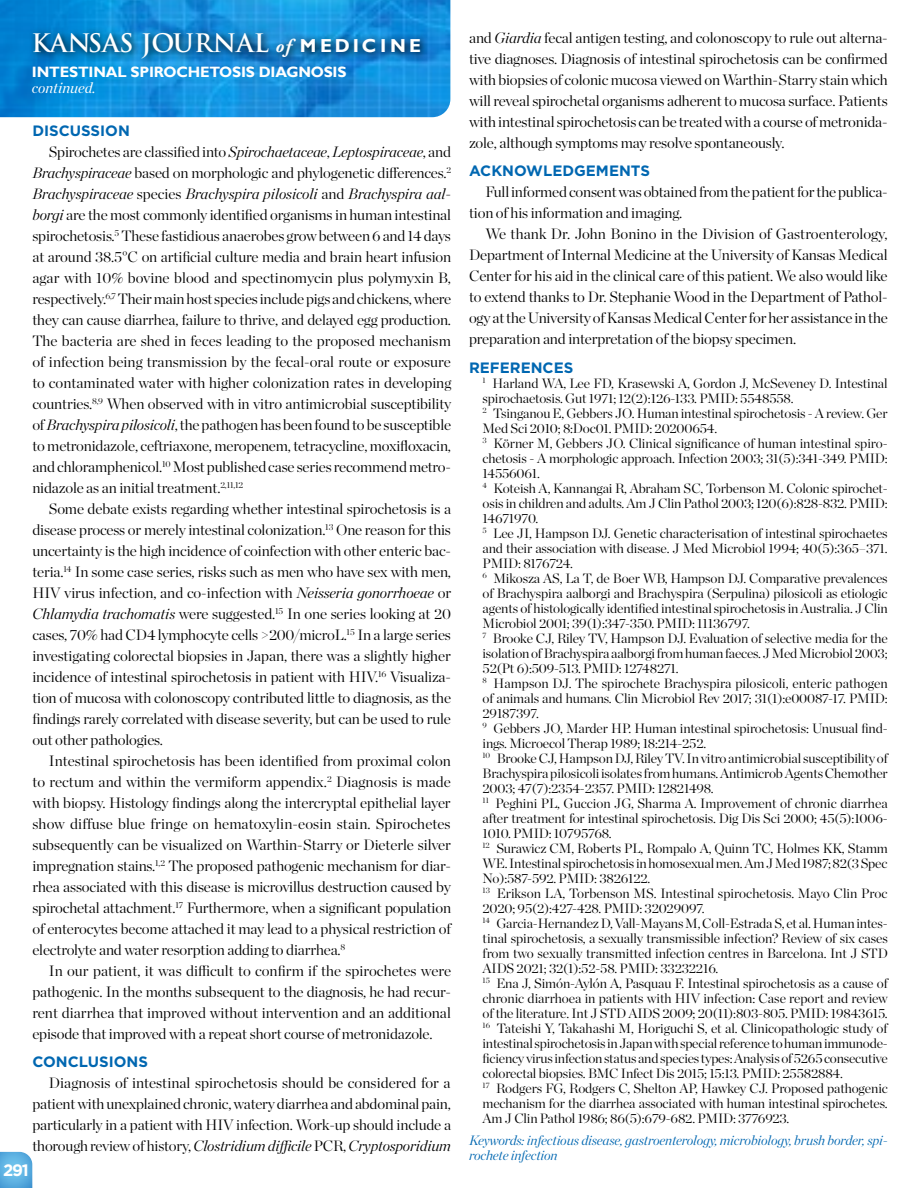
<style>
.page{position:relative;width:918px;height:1188px;background:#fff}
.page>*{position:absolute;margin:0;border:0;box-sizing:border-box;transform-origin:0 0}
.t1{font:700 24.9px "Trajan Pro";color:#fff}
.t2{font:700 16.5px "Gotham";color:#fff}
.t3{font:300 15px/21px "Chronicle Display";letter-spacing:-.01em;color:#000;text-align:justify}
.t4{font:700 15px "Gotham";color:#0067b1}
.t5{font:700 15px "Gill Sans";letter-spacing:-.01em;color:#fff}
.t6{font:italic 15px "Chronicle Display";color:#fff}
.t7{font:300 13.5px/15px "Chronicle Display";letter-spacing:-.01em;color:#000}
.t8{font:italic 300 13.5px/15px "Chronicle Display";letter-spacing:-.01em;color:#0067b1}
.s1{font-family:"Adobe Garamond Pro";font-style:italic;font-size:18.75px}
.s2{font-family:"Gill Sans";font-size:18.75px}
.s3{font-style:italic}
</style>
<div class="page">
<img style="left:0;top:0;width:450px;height:117px">
<svg style="left:29px;top:27px;width:402px;height:41px;background:#107abd"></svg>
<svg style="left:0;top:1151px;width:33px;height:37px"></svg>
<h1 class="t1" style="left:31px;top:28px;width:391px">KANSAS JOURNAL <span class="s1">of</span> <span class="s2">M EDIC I N E</span></h1>
<p class="t5" style="left:32px;top:63px;width:316px">INTESTINAL SPIROCHETOSIS DIAGNOSIS</p>
<p class="t6" style="left:32px;top:76px;width:65px">continued.</p>
<p class="t4" style="left:32px;top:121px;width:99px">DISCUSSION</p>
<p class="t3" style="left:32px;top:140px;width:421px;text-indent:17px">Spirochetes are classified into <span class="s3">Spirochaetaceae</span>, <span class="s3">Leptospiraceae</span>, and <span class="s3">Brachyspiraceae</span> based on morphologic and phylogenetic differences.<sup>2<br></sup><span class="s3">Brachyspiraceae</span> species <span class="s3">Brachyspira pilosicoli</span> and <span class="s3">Brachyspira aal&shy;borgi</span> are the most commonly identified organisms in human intestinal spirochetosis.<sup>5</sup> These fastidious anaerobes grow between 6 and 14 days at around 38.5°C on artificial culture media and brain heart infusion agar with 10% bovine blood and spectinomycin plus polymyxin B, respectively.<sup>6,7</sup> Their main host species include pigs and chickens, where they can cause diarrhea, failure to thrive, and delayed egg production.<br>The bacteria are shed in feces leading to the proposed mechanism of infection being transmission by the fecal-oral route or exposure to contaminated water with higher colonization rates in developing countries.<sup>8,9</sup> When observed with in vitro antimicrobial susceptibility of <span class="s3">Brachyspira pilosicoli</span>, the pathogen has been found to be susceptible to metronidazole, ceftriaxone, meropenem, tetracycline, moxifloxacin, and chloramphenicol.<sup>10</sup> Most published case series recommend metro&shy;nidazole as an initial treatment.<sup>2,11,12</sup></p>
<p class="t3" style="left:32px;top:497px;width:420px;text-indent:17px">Some debate exists regarding whether intestinal spirochetosis is a disease process or merely intestinal colonization.<sup>13</sup> One reason for this uncertainty is the high incidence of coinfection with other enteric bac&shy;teria.<sup>14</sup> In some case series, risks such as men who have sex with men, HIV virus infection, and co-infection with <span class="s3">Neisseria gonorrhoeae</span> or <span class="s3">Chlamydia trachomatis</span> were suggested.<sup>15</sup> In one series looking at 20 cases, 70% had CD4 lymphocyte cells &gt;200/microL.<sup>15</sup> In a large series investigating colorectal biopsies in Japan, there was a slightly higher incidence of intestinal spirochetosis in patient with HIV.<sup>16</sup> Visualiza&shy;tion of mucosa with colonoscopy contributed little to diagnosis, as the findings rarely correlated with disease severity, but can be used to rule out other pathologies.</p>
<p class="t3" style="left:32px;top:749px;width:420px;text-indent:16px">Intestinal spirochetosis has been identified from proximal colon to rectum and within the vermiform appendix.<sup>2</sup> Diagnosis is made with biopsy. Histology findings along the intercryptal epithelial layer show diffuse blue fringe on hematoxylin-eosin stain. Spirochetes subsequently can be visualized on Warthin-Starry or Dieterle silver impregnation stains.<sup>1,2</sup> The proposed pathogenic mechanism for diar&shy;rhea associated with this disease is microvillus destruction caused by spirochetal attachment.<sup>17</sup> Furthermore, when a significant population of enterocytes become attached it may lead to a physical restriction of electrolyte and water resorption adding to diarrhea.<sup>8</sup></p>
<p class="t3" style="left:32px;top:959px;width:420px;text-indent:16px">In our patient, it was difficult to confirm if the spirochetes were pathogenic. In the months subsequent to the diagnosis, he had recur&shy;rent diarrhea that improved without intervention and an additional episode that improved with a repeat short course of metronidazole.</p>
<p class="t4" style="left:32px;top:1052px;width:117px">CONCLUSIONS</p>
<p class="t3" style="left:32px;top:1072px;width:420px;text-indent:16px">Diagnosis of intestinal spirochetosis should be considered for a patient with unexplained chronic, watery diarrhea and abdominal pain, particularly in a patient with HIV infection. Work-up should include a thorough review of history, <span class="s3">Clostridium difficile</span> PCR, <span class="s3">Cryptosporidium</span></p>
<p class="t2" style="left:3px;top:1159px;width:27px">291</p>
<p class="t3" style="left:469px;top:26px;width:420px">and <span class="s3">Giardia</span> fecal antigen testing, and colonoscopy to rule out alterna&shy;tive diagnoses. Diagnosis of intestinal spirochetosis can be confirmed with biopsies of colonic mucosa viewed on Warthin-Starry stain which will reveal spirochetal organisms adherent to mucosa surface. Patients with intestinal spirochetosis can be treated with a course of metronida&shy;zole, although symptoms may resolve spontaneously.</p>
<p class="t4" style="left:469px;top:161px;width:182px">ACKNOWLEDGEMENTS</p>
<p class="t3" style="left:469px;top:181px;width:420px;text-indent:16px">Full informed consent was obtained from the patient for the publica&shy;tion of his information and imaging.</p>
<p class="t3" style="left:469px;top:223px;width:420px;text-indent:16px">We thank Dr. John Bonino in the Division of Gastroenterology, Department of Internal Medicine at the University of Kansas Medical Center for his aid in the clinical care of this patient. We also would like to extend thanks to Dr. Stephanie Wood in the Department of Pathol&shy;ogy at the University of Kansas Medical Center for her assistance in the preparation and interpretation of the biopsy specimen.</p>
<p class="t4" style="left:469px;top:358px;width:106px">REFERENCES</p>
<p class="t7" style="left:483px;top:375px;width:407px"><sup>1</sup> Harland WA, Lee FD, Krasewski A, Gordon J, McSeveney D. Intestinal spirochaetosis. Gut 1971; 12(2):126-133. PMID: 5548558.<br><sup>2</sup> Tsinganou E, Gebbers JO. Human intestinal spirochetosis - A review. Ger Med Sci 2010; 8:Doc01. PMID: 20200654.<br><sup>3</sup> Körner M, Gebbers JO. Clinical significance of human intestinal spiro&shy;chetosis - A morphologic approach. Infection 2003; 31(5):341-349. PMID:<br>14556061.<br><sup>4</sup> Koteish A, Kannangai R, Abraham SC, Torbenson M. Colonic spirochet&shy;osis in children and adults. Am J Clin Pathol 2003; 120(6):828-832. PMID:<br>14671970.<br><sup>5</sup> Lee JI, Hampson DJ. Genetic characterisation of intestinal spirochaetes and their association with disease. J Med Microbiol 1994; 40(5):365–371.<br>PMID: 8176724.<br><sup>6</sup> Mikosza AS, La T, de Boer WB, Hampson DJ. Comparative prevalences of Brachyspira aalborgi and Brachyspira (Serpulina) pilosicoli as etiologic agents of histologically identified intestinal spirochetosis in Australia. J Clin Microbiol 2001; 39(1):347-350. PMID: 11136797.<br><sup>7</sup> Brooke CJ, Riley TV, Hampson DJ. Evaluation of selective media for the isolation of Brachyspira aalborgi from human faeces. J Med Microbiol 2003; 52(Pt 6):509-513. PMID: 12748271.<br><sup>8</sup> Hampson DJ. The spirochete Brachyspira pilosicoli, enteric pathogen of animals and humans. Clin Microbiol Rev 2017; 31(1):e00087-17. PMID:<br>29187397.<br><sup>9</sup> Gebbers JO, Marder HP. Human intestinal spirochetosis: Unusual find&shy;ings. Microecol Therap 1989; 18:214-252.<br><sup>10</sup> Brooke CJ, Hampson DJ, Riley TV. In vitro antimicrobial susceptibility of Brachyspira pilosicoli isolates from humans. Antimicrob Agents Chemother 2003; 47(7):2354-2357. PMID: 12821498.<br><sup>11</sup> Peghini PL, Guccion JG, Sharma A. Improvement of chronic diarrhea after treatment for intestinal spirochetosis. Dig Dis Sci 2000; 45(5):1006- 1010. PMID: 10795768.<br><sup>12</sup> Surawicz CM, Roberts PL, Rompalo A, Quinn TC, Holmes KK, Stamm WE. Intestinal spirochetosis in homosexual men. Am J Med 1987; 82(3 Spec No):587-592. PMID: 3826122.<br><sup>13</sup> Erikson LA, Torbenson MS. Intestinal spirochetosis. Mayo Clin Proc 2020; 95(2):427-428. PMID: 32029097.<br><sup>14</sup> Garcia-Hernandez D, Vall-Mayans M, Coll-Estrada S, et al. Human intes&shy;tinal spirochetosis, a sexually transmissible infection? Review of six cases from two sexually transmitted infection centres in Barcelona. Int J STD AIDS 2021; 32(1):52-58. PMID: 33232216.<br><sup>15</sup> Ena J, Simón-Aylón A, Pasquau F. Intestinal spirochetosis as a cause of chronic diarrhoea in patients with HIV infection: Case report and review of the literature. Int J STD AIDS 2009; 20(11):803-805. PMID: 19843615.<br><sup>16</sup> Tateishi Y, Takahashi M, Horiguchi S, et al. Clinicopathologic study of intestinal spirochetosis in Japan with special reference to human immunode&shy;ficiency virus infection status and species types: Analysis of 5265 consecutive colorectal biopsies. BMC Infect Dis 2015; 15:13. PMID: 25582884.<br><sup>17</sup> Rodgers FG, Rodgers C, Shelton AP, Hawkey CJ. Proposed pathogenic mechanism for the diarrhea associated with human intestinal spirochetes.<br>Am J Clin Pathol 1986; 86(5):679-682. PMID: 3776923.</p>
<p class="t8" style="left:469px;top:1132px;width:420px">Keywords: infectious disease, gastroenterology, microbiology, brush border, spi&shy;rochete infection</p>
</div>
